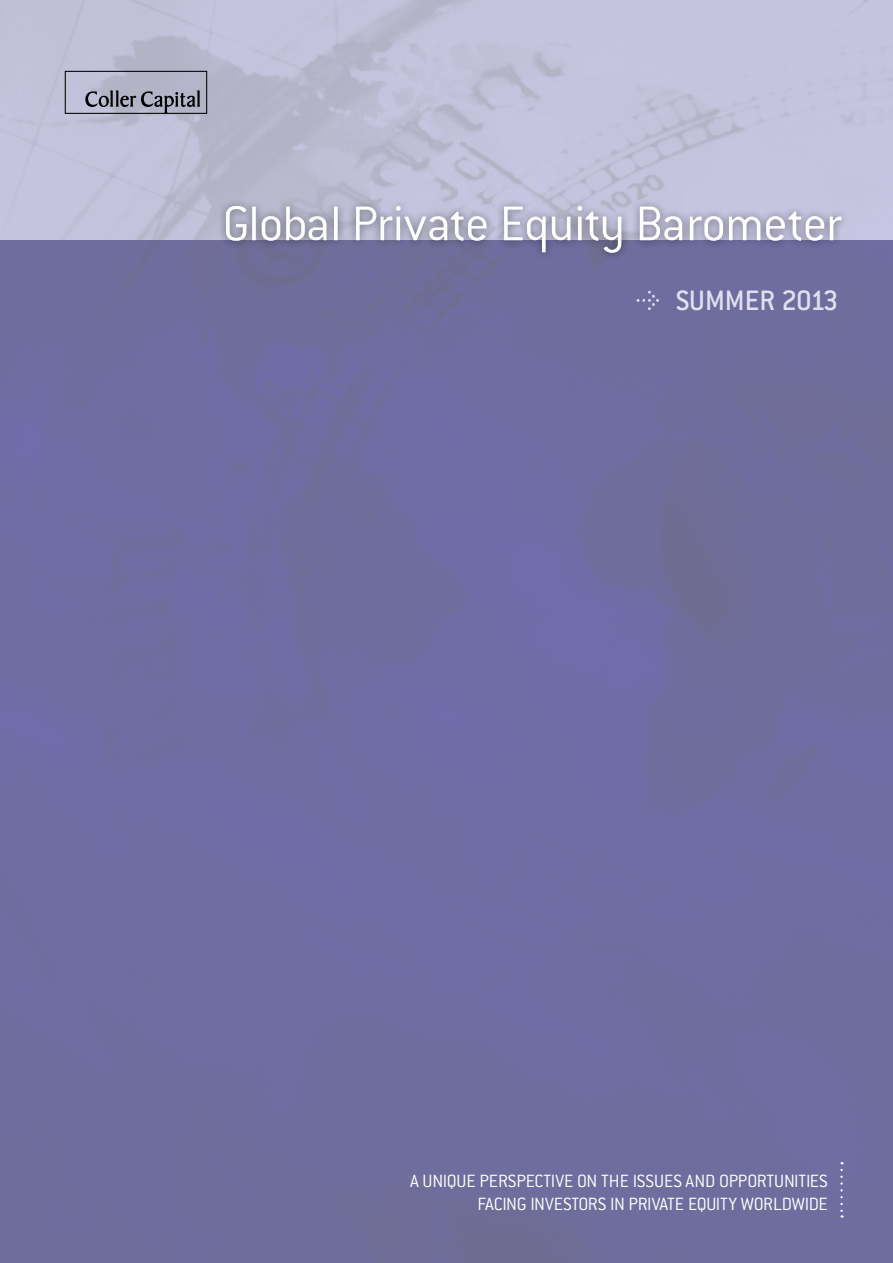
<style>
.page{position:relative;width:893px;height:1263px;background:#fff}
.page>*{position:absolute;margin:0;border:0;box-sizing:border-box;transform-origin:0 0}
.t1{font:300 53.55px "Conduit ITC";letter-spacing:-.015em;color:#fff}
.t2{font:500 30.9px "Conduit ITC";color:#e1e0f0}
.t3{font:300 19.5px/23.4px "Conduit ITC";letter-spacing:-.01em;color:#fff;text-align:right}
</style>
<div class="page">
<div style="left:0;top:240px;width:893px;height:1023px;background:#6f6da0"></div>
<svg style="left:840px;top:1170px;width:3px;height:47px"></svg>
<img style="left:635px;top:291px;width:24px;height:19px">
<svg style="left:65px;top:71px;width:142px;height:43px;background:#9b9bac"></svg>
<div style="left:217px;top:197px;width:633px;height:63px;background:#000;opacity:.5"></div>
<h1 class="t1" style="left:222px;top:194px;width:621px">Global Private Equity Barometer</h1>
<h2 class="t2" style="left:676px;top:283px;width:164px">SUMMER 2013</h2>
<p class="t3" style="left:410px;top:1169px;width:419px">A UNIQUE PERSPECTIVE ON THE ISSUES AND OPPORTUNITIES<br>FACING INVESTORS IN PRIVATE EQUITY WORLDWIDE</p>
</div>
